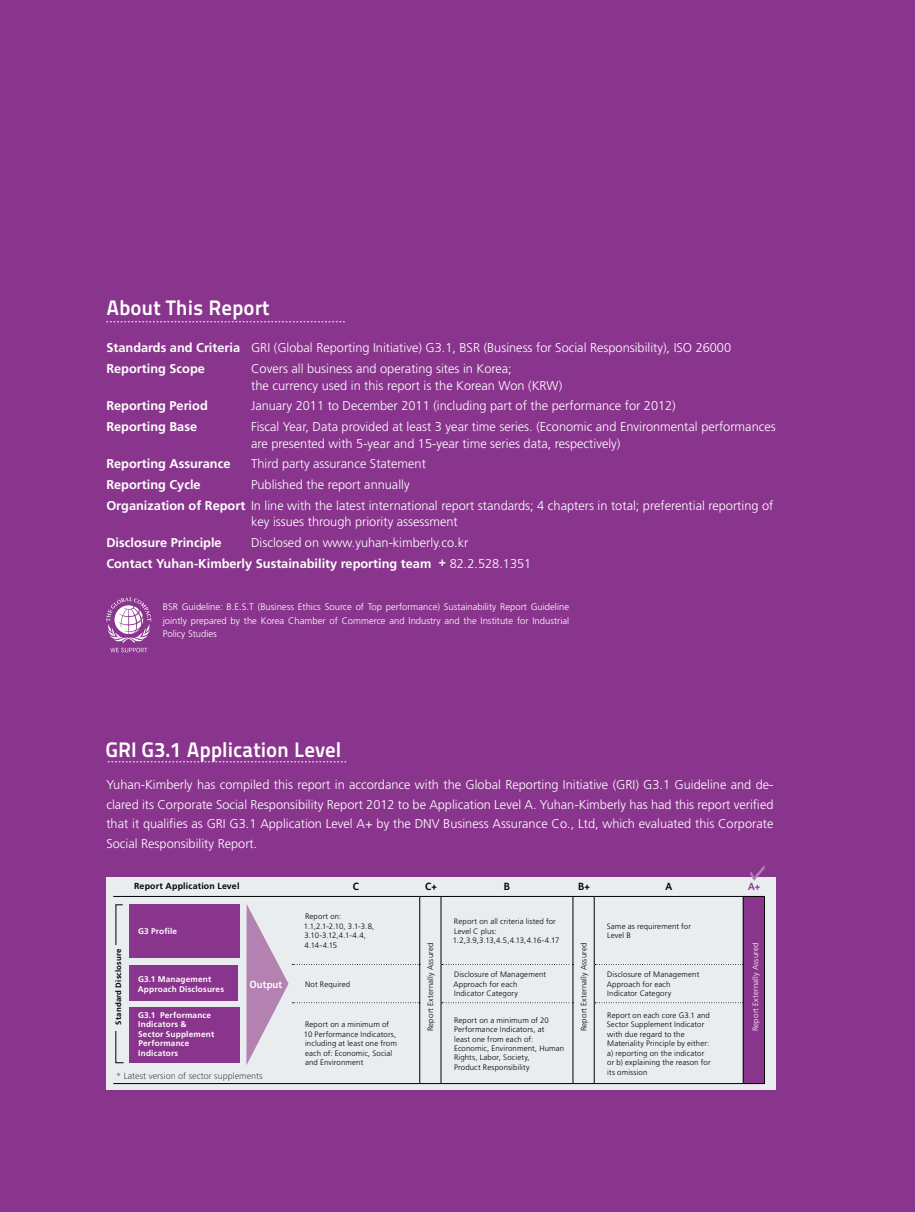
<style>
.page{position:relative;width:915px;height:1212px;background:#fff}
.page>*{position:absolute;margin:0;border:0;box-sizing:border-box;transform-origin:0 0}
.t1{font:21px "Titillium Maps 29 L 800 wt";color:#fff}
.t2{font:300 12.75px/19.5px "Frutiger";color:#fff}
.t3{font:700 12.75px/20.7px "Frutiger";color:#fff}
.t4{font:700 10.5px "FS Albert";color:#000}
.t5{font:700 10.5px "FS Albert";color:#fff}
.t6{font:700 10.5px "FS Albert";color:#8a358d}
.t7{font:300 9.45px/13.5px "Frutiger";color:#fff;text-align:justify}
.t8{font:300 9px "Frutiger";color:#4d4d4f}
.t9{font:700 8.7px "Frutiger";letter-spacing:.025em;color:#000}
.t10{font:700 8.25px/9.4px "Frutiger";letter-spacing:.025em;color:#fff}
.t11{font:300 7.8px/9.4px "Frutiger";letter-spacing:.015em;color:#000}
.t12{font:300 7.8px "Frutiger";letter-spacing:.02em;color:#fff}
.t13{font:700 7.8px "Frutiger";letter-spacing:.025em;color:#000}
.s1{font-weight:700}
.s2{font-weight:300}
</style>
<div class="page">
<div style="left:0;top:0;width:914px;height:1212px;background:#8a358d"></div>
<svg style="left:106px;top:321px;width:238px;height:1px"></svg>
<svg style="left:106px;top:597px;width:45px;height:55px"></svg>
<svg style="left:108px;top:761px;width:238px;height:1px"></svg>
<div style="left:106px;top:877px;width:669px;height:212px;background:#e9edf0"></div>
<div style="left:129px;top:904px;width:110px;height:54px;background:#8a358d"></div>
<div style="left:129px;top:966px;width:108px;height:35px;background:#8a358d"></div>
<div style="left:129px;top:1007px;width:110px;height:56px;background:#8a358d"></div>
<div style="left:743px;top:896px;width:21px;height:187px;background:#8a358d"></div>
<hr style="left:122px;top:896px;width:119px;height:1px;background:#000">
<hr style="left:292px;top:896px;width:127px;height:1px;background:#000">
<hr style="left:419px;top:897px;width:1px;height:67px;background:#000">
<hr style="left:441px;top:896px;width:131px;height:1px;background:#000">
<hr style="left:440px;top:897px;width:1px;height:67px;background:#000">
<hr style="left:572px;top:897px;width:1px;height:67px;background:#000">
<hr style="left:594px;top:896px;width:149px;height:1px;background:#000">
<hr style="left:593px;top:897px;width:1px;height:67px;background:#000">
<hr style="left:742px;top:897px;width:1px;height:67px;background:#000">
<hr style="left:440px;top:964px;width:1px;height:39px;background:#000">
<hr style="left:572px;top:964px;width:1px;height:39px;background:#000">
<hr style="left:593px;top:964px;width:1px;height:39px;background:#000">
<hr style="left:742px;top:964px;width:1px;height:39px;background:#000">
<hr style="left:419px;top:1003px;width:1px;height:80px;background:#000">
<hr style="left:440px;top:1003px;width:1px;height:80px;background:#000">
<hr style="left:572px;top:1003px;width:1px;height:80px;background:#000">
<hr style="left:593px;top:1003px;width:1px;height:80px;background:#000">
<hr style="left:742px;top:1003px;width:1px;height:80px;background:#000">
<svg style="left:743px;top:1083px;width:21px;height:1px"></svg>
<hr style="left:241px;top:1083px;width:51px;height:1px;background:#000">
<hr style="left:241px;top:896px;width:51px;height:1px;background:#000">
<svg style="left:419px;top:896px;width:22px;height:1px"></svg>
<svg style="left:572px;top:896px;width:22px;height:1px"></svg>
<svg style="left:743px;top:896px;width:21px;height:1px"></svg>
<hr style="left:764px;top:897px;width:1px;height:67px;background:#000">
<hr style="left:764px;top:964px;width:1px;height:39px;background:#000">
<hr style="left:764px;top:1003px;width:1px;height:80px;background:#000">
<svg style="left:419px;top:1083px;width:22px;height:1px"></svg>
<svg style="left:572px;top:1083px;width:22px;height:1px"></svg>
<svg style="left:246px;top:904px;width:174px;height:161px"></svg>
<svg style="left:441px;top:964px;width:131px;height:1px"></svg>
<svg style="left:441px;top:1002px;width:132px;height:1px"></svg>
<svg style="left:594px;top:964px;width:149px;height:1px"></svg>
<svg style="left:594px;top:1002px;width:149px;height:1px"></svg>
<hr style="left:122px;top:1083px;width:119px;height:1px;background:#000">
<hr style="left:292px;top:1083px;width:127px;height:1px;background:#000">
<hr style="left:441px;top:1083px;width:131px;height:1px;background:#000">
<hr style="left:594px;top:1083px;width:149px;height:1px;background:#000">
<svg style="left:115px;top:904px;width:8px;height:41px"></svg>
<svg style="left:115px;top:1031px;width:9px;height:32px"></svg>
<svg style="left:750px;top:866px;width:14px;height:15px"></svg>
<h1 class="t1" style="left:106px;top:292px;width:165px">About This Report</h1>
<p class="t2" style="left:106px;top:338px;width:626px;line-height:20.7px"><span class="s1">Standards and Criteria</span> GRI (Global Reporting Initiative) G3.1, BSR (Business for Social Responsibility), ISO 26000<br><span class="s1">Reporting Scope</span></p>
<p class="t2" style="left:251px;top:360px;width:312px;line-height:16.5px">Covers all business and operating sites in Korea;<br>the currency used in this report is the Korean Won (KRW)</p>
<p class="t3" style="left:106px;top:395px;width:103px">Reporting Period</p>
<p class="t2" style="left:251px;top:396px;width:426px">January 2011 to December 2011 (including part of the performance for 2012)</p>
<p class="t3" style="left:106px;top:416px;width:92px">Reporting Base</p>
<p class="t2" style="left:251px;top:418px;width:526px;line-height:16.5px">Fiscal Year, Data provided at least 3 year time series. (Economic and Environmental performances are presented with 5-year and 15-year time series data, respectively)</p>
<p class="t3" style="left:106px;top:453px;width:125px">Reporting Assurance</p>
<p class="t2" style="left:251px;top:454px;width:176px">Third party assurance Statement</p>
<p class="t3" style="left:106px;top:474px;width:96px">Reporting Cycle</p>
<p class="t2" style="left:106px;top:474px;width:668px;line-height:20.7px;text-indent:145px">Published the report annually<br><span class="s1">Organization of Report</span> In line with the latest international report standards; 4 chapters in total; preferential reporting of</p>
<p class="t2" style="left:251px;top:512px;width:208px">key issues through priority assessment</p>
<p class="t3" style="left:106px;top:532px;width:117px">Disclosure Principle</p>
<p class="t3" style="left:106px;top:532px;width:426px;text-indent:145px"><span class="s2">Disclosed on www.yuhan-kimberly.co.kr<br></span>Contact Yuhan-Kimberly Sustainability reporting team + <span class="s2">82.2.528.1351</span></p>
<p class="t7" style="left:163px;top:600px;width:408px">BSR Guideline: B.E.S.T (Business Ethics Source of Top performance) Sustainability Report Guideline jointly prepared by the Korea Chamber of Commerce and Industry and the Institute for Industrial Policy Studies</p>
<h1 class="t1" style="left:105px;top:733px;width:237px">GRI G3.1 Application Level</h1>
<p class="t2" style="left:106px;top:775px;width:668px;text-align:justify">Yuhan-Kimberly has compiled this report in accordance with the Global Reporting Initiative (GRI) G3.1 Guideline and de&shy;clared its Corporate Social Responsibility Report 2012 to be Application Level A. Yuhan-Kimberly has had this report verified that it qualifies as GRI G3.1 Application Level A+ by the DNV Business Assurance Co., Ltd, which evaluated this Corporate Social Responsibility Report.</p>
<p class="t9" style="left:134px;top:881px;width:107px">Report Application Level</p>
<p class="t4" style="left:353px;top:880px;width:8px">C</p>
<p class="t4" style="left:425px;top:880px;width:13px">C+</p>
<p class="t4" style="left:503px;top:880px;width:8px">B</p>
<p class="t4" style="left:578px;top:880px;width:13px">B+</p>
<p class="t4" style="left:665px;top:880px;width:8px">A</p>
<p class="t6" style="left:747px;top:880px;width:14px">A+</p>
<p class="t10" style="left:138px;top:926px;width:41px">G3 Profile</p>
<p class="t11" style="left:304px;top:912px;width:72px">Report on:<br>1.1,2.1-2.10, 3.1-3.8,<br>3.10-3.12,4.1-4.4,<br>4.14-4.15</p>
<p class="t11" style="left:452px;top:917px;width:108px">Report on all criteria listed for<br>Level C plus:<br>1.2,3.9,3.13,4.5,4.13,4.16-4.17</p>
<p class="t11" style="left:606px;top:921px;width:86px">Same as requirement for<br>Level B</p>
<p class="t13" style="left:114px;top:1024px;width:77px;rotate:-90deg">Standard Disclosure</p>
<p class="t11" style="left:426px;top:1031px;width:90px;rotate:-90deg">Report Externally Assured</p>
<p class="t11" style="left:579px;top:1031px;width:90px;rotate:-90deg">Report Externally Assured</p>
<p class="t12" style="left:750px;top:1031px;width:90px;rotate:-90deg">Report Externally Assured</p>
<p class="t10" style="left:138px;top:974px;width:88px">G3.1 Management<br>Approach Disclosures</p>
<p class="t5" style="left:249px;top:978px;width:34px">Output</p>
<p class="t11" style="left:305px;top:979px;width:47px">Not Required</p>
<p class="t11" style="left:453px;top:970px;width:94px">Disclosure of Management<br>Approach for each<br>Indicator Category</p>
<p class="t11" style="left:606px;top:970px;width:94px">Disclosure of Management<br>Approach for each<br>Indicator Category</p>
<p class="t10" style="left:138px;top:1010px;width:78px">G3.1 Performance<br>Indicators &amp;<br>Sector Supplement<br>Performance<br>Indicators</p>
<p class="t11" style="left:304px;top:1020px;width:95px">Report on a minimum of<br>10 Performance Indicators, including at least one from each of: Economic, Social and Environment</p>
<p class="t11" style="left:454px;top:1015px;width:112px">Report on a minimum of 20<br>Performance Indicators, at<br>least one from each of:<br>Economic, Environment, Human<br>Rights, Labor, Society,<br>Product Responsibility</p>
<p class="t11" style="left:606px;top:1010px;width:105px">Report on each core G3.1 and<br>Sector Supplement Indicator with due regard to the<br>Materiality Principle by either: a) reporting on the indicator or b) explaining the reason for its omission</p>
<p class="t8" style="left:116px;top:1070px;width:148px">* Latest version of sector supplements</p>
</div>
